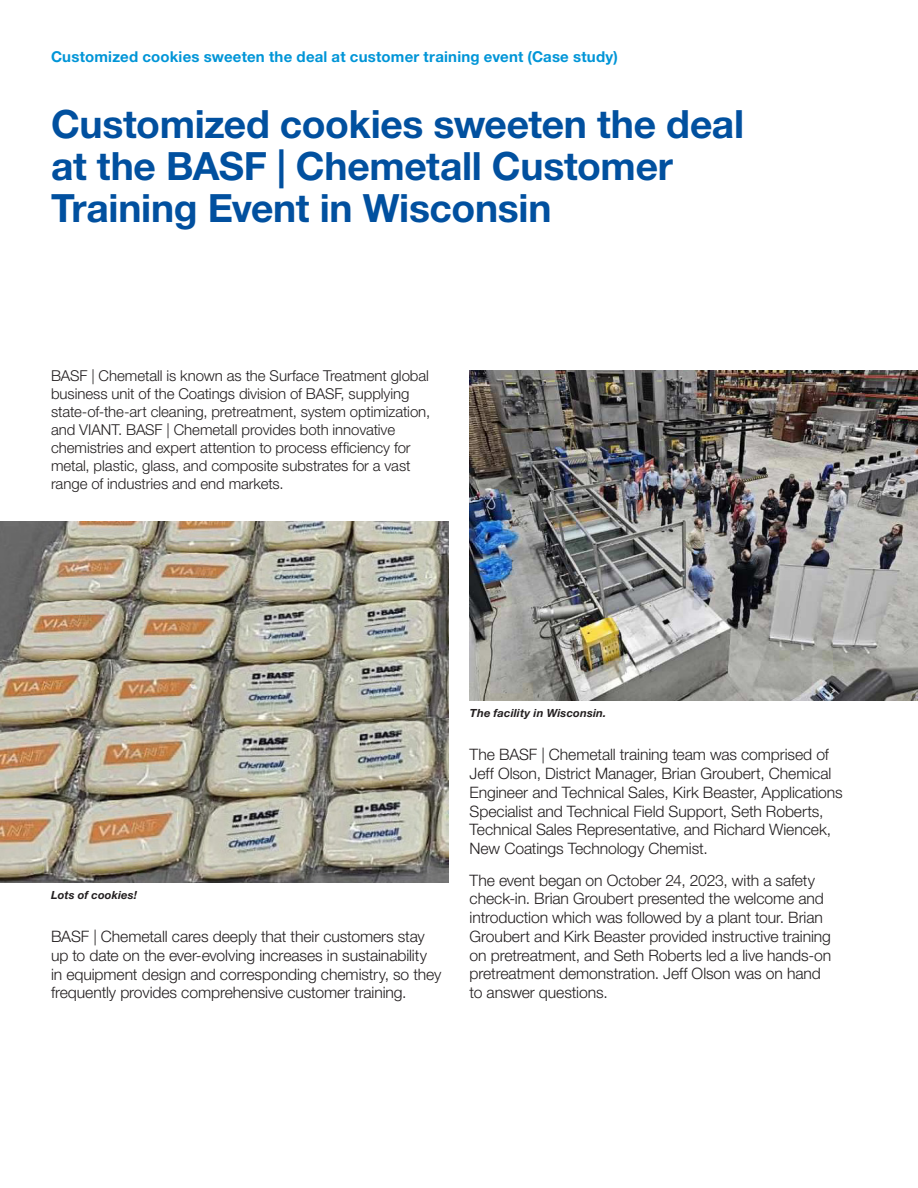
<style>
.page{position:relative;width:918px;height:1188px;background:#fff}
.page>*{position:absolute;margin:0;border:0;box-sizing:border-box;transform-origin:0 0}
.Heading_1{font:700 39px/42px "Helvetica Neue LT Std";letter-spacing:-.01em;color:#01509f}
.t1{font:300 15.75px/18.8px "Helvetica Neue LT Std";letter-spacing:-.005em;color:#231f20}
.t2{font:300 15px/18px "Helvetica Neue LT Std";letter-spacing:-.005em;color:#231f20}
.Body_Text{font:700 15px "Helvetica Neue LT Std";letter-spacing:.015em;color:#0195d7}
.Footer_Body_Text{font:italic 700 11.25px "Helvetica Neue LT Std";letter-spacing:.015em;color:#231f20}
</style>
<div class="page">
<img style="left:470px;top:371px;width:448px;height:330px">
<img style="left:0;top:522px;width:448px;height:360px">
<p class="Body_Text" style="left:51px;top:47px;width:568px">Customized cookies sweeten the deal at customer training event (Case study)</p>
<p class="Heading_1" style="left:51px;top:103px;width:695px">Customized cookies sweeten the deal at the BASF | Chemetall Customer<br>Training Event in Wisconsin</p>
<p class="t2" style="left:51px;top:367px;width:381px">BASF | Chemetall is known as the Surface Treatment global business unit of the Coatings division of BASF, supplying state-of-the-art cleaning, pretreatment, system optimization, and VIANT. BASF | Chemetall provides both innovative chemistries and expert attention to process efficiency for metal, plastic, glass, and composite substrates for a vast range of industries and end markets.</p>
<p class="Footer_Body_Text" style="left:51px;top:888px;width:88px">Lots of cookies!</p>
<p class="t1" style="left:51px;top:927px;width:392px">BASF | Chemetall cares deeply that their customers stay up to date on the ever-evolving increases in sustainability in equipment design and corresponding chemistry, so they frequently provides comprehensive customer training.</p>
<p class="Footer_Body_Text" style="left:470px;top:706px;width:138px">The facility in Wisconsin.</p>
<p class="t1" style="left:470px;top:745px;width:375px">The BASF | Chemetall training team was comprised of Jeff Olson, District Manager, Brian Groubert, Chemical Engineer and Technical Sales, Kirk Beaster, Applications Specialist and Technical Field Support, Seth Roberts, Technical Sales Representative, and Richard Wiencek, New Coatings Technology Chemist.</p>
<p class="t1" style="left:470px;top:870px;width:363px">The event began on October 24, 2023, with a safety check-in. Brian Groubert presented the welcome and introduction which was followed by a plant tour. Brian Groubert and Kirk Beaster provided instructive training on pretreatment, and Seth Roberts led a live hands-on pretreatment demonstration. Jeff Olson was on hand to answer questions.</p>
</div>
